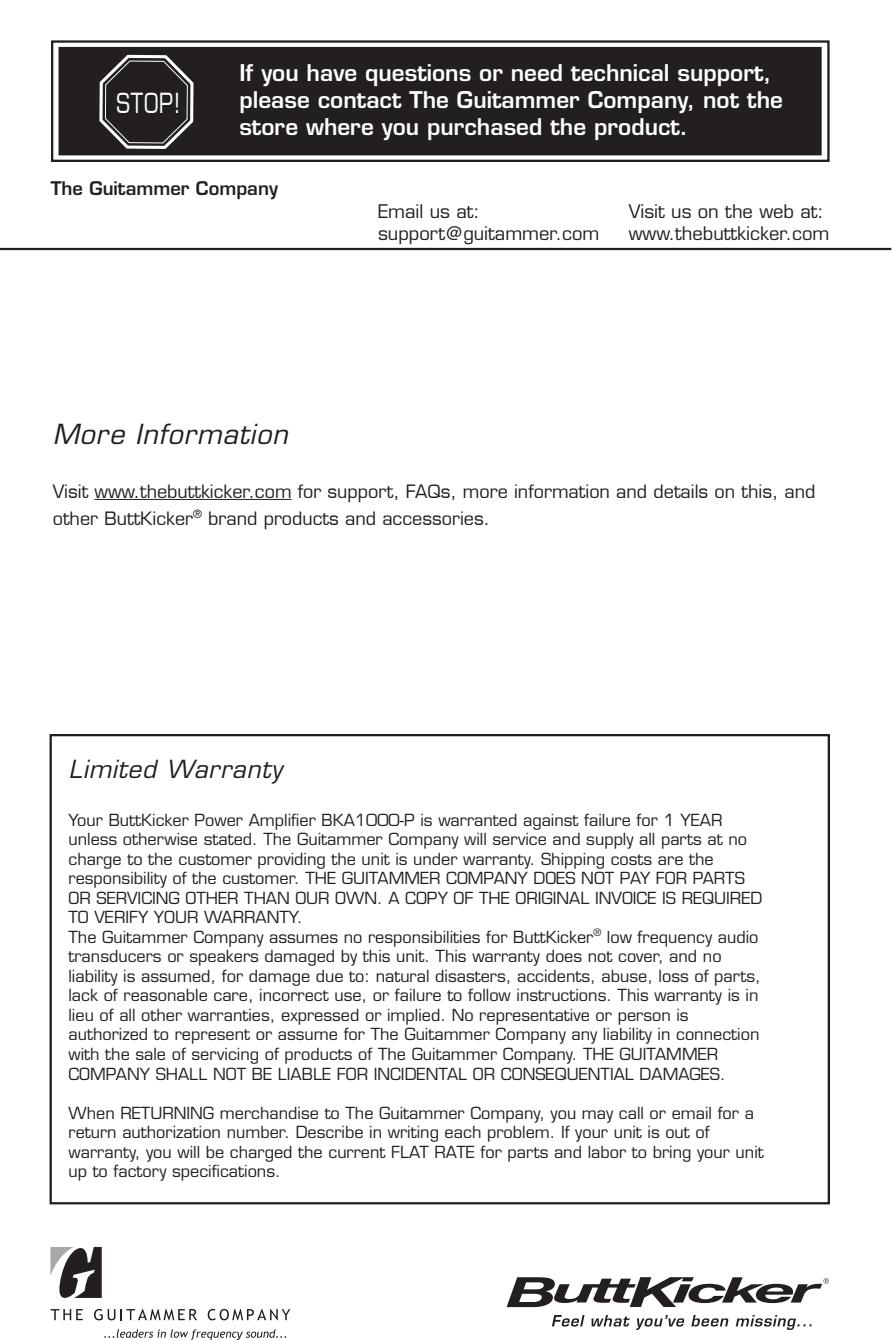
<style>
.page{position:relative;width:893px;height:1340px;background:#fff}
.page>*{position:absolute;margin:0;border:0;box-sizing:border-box;transform-origin:0 0}
.t1{font:italic 27px "Eurostile LT Std";letter-spacing:.03em;color:#231f20}
.t2{font:27px "Eurostile LT";color:#fff;scale:.79 1}
.t3{font:italic 24.3px "Eurostile LT Std";letter-spacing:.03em;color:#231f20}
.t4{font:600 22.5px/26.8px "Eurostile LT Std";color:#fff}
.t5{font:18.22px/22.1px "Eurostile LT Std";color:#231f20}
.t6{font:600 18.22px "Eurostile LT Std";color:#231f20}
.t7{font:18px/27px "Eurostile LT";color:#231f20}
.t8{font:16.2px/19.6px "Eurostile LT Std";color:#231f20}
</style>
<div class="page">
<hr style="left:94px;top:499px;width:197px;height:1px;background:#231f20">
<div style="left:50px;top:734px;width:780px;height:470px;border:2px solid #231f20"></div>
<svg style="left:51px;top:1247px;width:64px;height:73px"></svg>
<svg style="left:121px;top:1309px;width:76px;height:11px"></svg>
<svg style="left:208px;top:1309px;width:82px;height:11px"></svg>
<svg style="left:104px;top:1329px;width:182px;height:11px"></svg>
<hr style="left:0;top:248px;width:891px;height:2px;background:#231f20">
<div style="left:60px;top:48px;width:760px;height:106px;background:#231f20"></div>
<div style="left:58px;top:47px;width:763px;height:108px;border:2px solid #231f20"></div>
<svg style="left:99px;top:54px;width:95px;height:95px"></svg>
<div style="left:51px;top:40px;width:778px;height:122px;border:2px solid #231f20"></div>
<svg style="left:506px;top:1277px;width:322px;height:30px"></svg>
<svg style="left:552px;top:1315px;width:32px;height:11px"></svg>
<svg style="left:591px;top:1315px;width:38px;height:11px"></svg>
<svg style="left:636px;top:1315px;width:48px;height:15px"></svg>
<svg style="left:691px;top:1315px;width:37px;height:11px"></svg>
<svg style="left:735px;top:1315px;width:76px;height:15px"></svg>
<h1 class="t2" style="left:117px;top:87px;width:82px">STOP!</h1>
<h3 class="t4" style="left:239px;top:60px;width:545px">If you have questions or need technical support, please contact The Guitammer Company, not the store where you purchased the product.</h3>
<p class="t6" style="left:51px;top:177px;width:229px">The Guitammer Company</p>
<p class="t5" style="left:378px;top:200px;width:223px">Email us at: support@guitammer.com</p>
<p class="t5" style="left:628px;top:200px;width:202px">Visit us on the web at: www.thebuttkicker.com</p>
<h1 class="t1" style="left:53px;top:418px;width:237px">More Information</h1>
<p class="t7" style="left:53px;top:478px;width:764px">Visit www.thebuttkicker.com for support, FAQs, more information and details on this, and other ButtKicker<sup>®</sup> brand products and accessories.</p>
<h2 class="t3" style="left:68px;top:754px;width:215px">Limited Warranty</h2>
<p class="t8" style="left:68px;top:810px;width:695px">Your ButtKicker Power Amplifier BKA1000-P is warranted against failure for 1 YEAR unless otherwise stated. The Guitammer Company will service and supply all parts at no charge to the customer providing the unit is under warranty. Shipping costs are the responsibility of the customer. THE GUITAMMER COMPANY DOES NOT PAY FOR PARTS OR SERVICING OTHER THAN OUR OWN. A COPY OF THE ORIGINAL INVOICE IS REQUIRED TO VERIFY YOUR WARRANTY.<br>The Guitammer Company assumes no responsibilities for ButtKicker<sup>®</sup> low frequency audio transducers or speakers damaged by this unit. This warranty does not cover, and no liability is assumed, for damage due to: natural disasters, accidents, abuse, loss of parts, lack of reasonable care, incorrect use, or failure to follow instructions. This warranty is in lieu of all other warranties, expressed or implied. No representative or person is authorized to represent or assume for The Guitammer Company any liability in connection with the sale of servicing of products of The Guitammer Company. THE GUITAMMER COMPANY SHALL NOT BE LIABLE FOR INCIDENTAL OR CONSEQUENTIAL DAMAGES.</p>
<p class="t8" style="left:68px;top:1103px;width:697px">When RETURNING merchandise to The Guitammer Company, you may call or email for a return authorization number. Describe in writing each problem. If your unit is out of warranty, you will be charged the current FLAT RATE for parts and labor to bring your unit up to factory specifications.</p>
</div>
